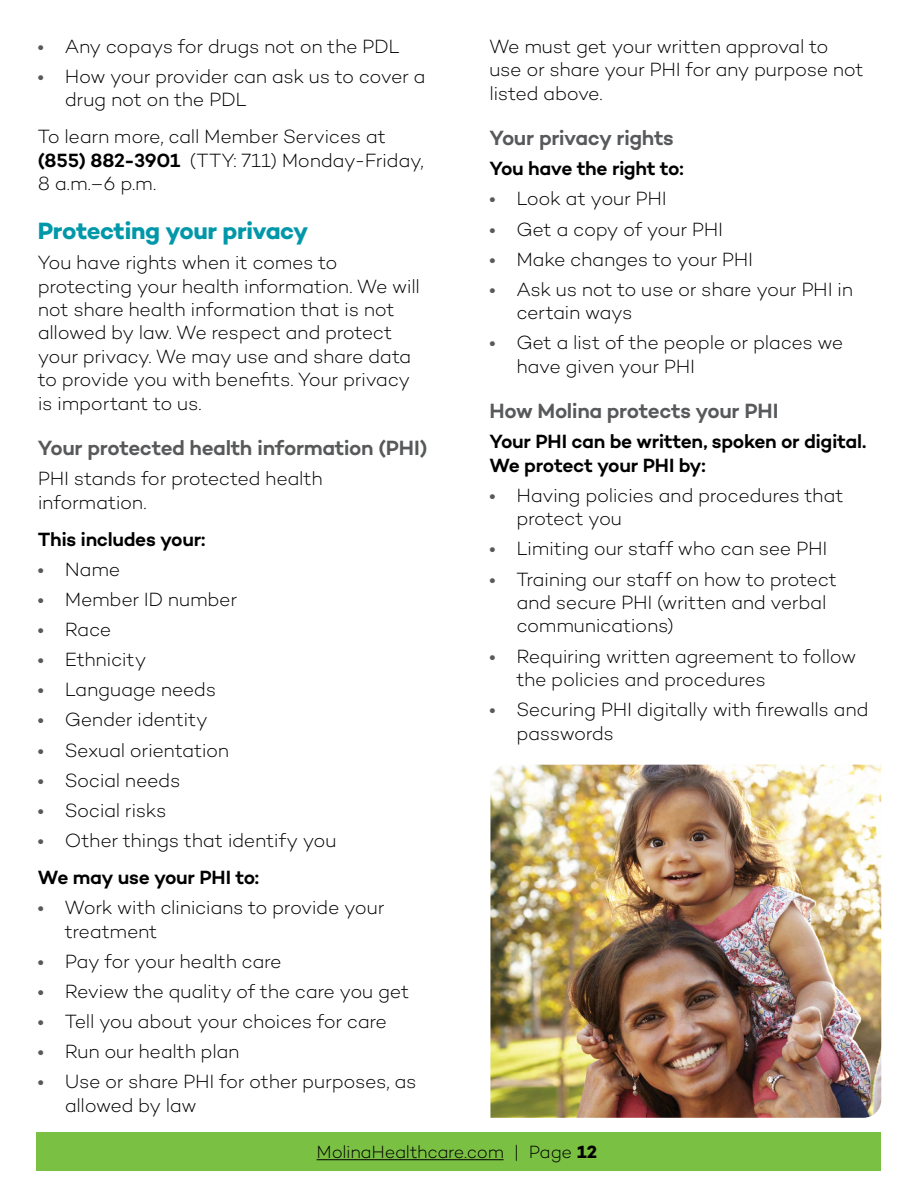
<style>
.page{position:relative;width:918px;height:1188px;background:#fff}
.page>*{position:absolute;margin:0;border:0;box-sizing:border-box;transform-origin:0 0}
.t1{font:700 24px "Campton";letter-spacing:-.02em;color:#0098a9}
.t2{font:600 21px "Campton";letter-spacing:-.02em;color:#58595b}
.t3{font:300 19.5px/23.4px "Campton";letter-spacing:-.02em;color:#000}
.t4{font:600 19.5px/23.4px "Campton";letter-spacing:-.02em;color:#000}
.t5{font:300 18px "Campton";letter-spacing:-.02em;color:#000}
.s1{font-weight:600;font-size:18px;color:#58595b}
.s2{font-weight:600}
.s3{font-weight:700}
</style>
<div class="page">
<div style="left:37px;top:1132px;width:844px;height:39px;background:#7ac143"></div>
<hr style="left:317px;top:1159px;width:187px;height:1px;background:#000">
<img style="left:490px;top:765px;width:391px;height:353px">
<p class="t3" style="left:38px;top:34px;width:364px"><span class="s1">•</span> Any copays for drugs not on the PDL</p>
<p class="t3" style="left:65px;top:64px;width:362px;text-indent:-27px"><span class="s1">•</span> How your provider can ask us to cover a drug not on the PDL</p>
<p class="t3" style="left:38px;top:125px;width:388px">To learn more, call Member Services at <span class="s2">(855) 882-3901</span> (TTY: 711) Monday-Friday,<br>8 a.m.–6 p.m.</p>
<h2 class="t1" style="left:38px;top:216px;width:272px">Protecting your privacy</h2>
<p class="t3" style="left:38px;top:251px;width:384px">You have rights when it comes to protecting your health information. We will not share health information that is not allowed by law. We respect and protect your privacy. We may use and share data to provide you with benefts. Your privacy is important to us.</p>
<p class="t2" style="left:38px;top:435px;width:391px">Your protected health information (PHI)</p>
<p class="t3" style="left:38px;top:467px;width:286px">PHI stands for protected health information.</p>
<p class="t4" style="left:38px;top:527px;width:169px">This includes your:</p>
<p class="t3" style="left:38px;top:557px;width:84px"><span class="s1">•</span> Name</p>
<p class="t3" style="left:38px;top:587px;width:201px"><span class="s1">•</span> Member ID number</p>
<p class="t3" style="left:38px;top:617px;width:75px"><span class="s1">•</span> Race</p>
<p class="t3" style="left:38px;top:647px;width:110px"><span class="s1">•</span> Ethnicity</p>
<p class="t3" style="left:38px;top:678px;width:180px"><span class="s1">•</span> Language needs</p>
<p class="t3" style="left:38px;top:708px;width:172px"><span class="s1">•</span> Gender identity</p>
<p class="t3" style="left:38px;top:738px;width:193px"><span class="s1">•</span> Sexual orientation</p>
<p class="t3" style="left:38px;top:768px;width:144px"><span class="s1">•</span> Social needs</p>
<p class="t3" style="left:38px;top:798px;width:130px"><span class="s1">•</span> Social risks</p>
<p class="t3" style="left:38px;top:822px;width:300px;line-height:36.9px"><span class="s1">•</span> Other things that identify you<br><span class="s2">We may use your PHI to:</span></p>
<p class="t3" style="left:65px;top:895px;width:321px;text-indent:-27px"><span class="s1">•</span> Work with clinicians to provide your treatment</p>
<p class="t3" style="left:38px;top:949px;width:245px"><span class="s1">•</span> Pay for your health care</p>
<p class="t3" style="left:38px;top:979px;width:373px"><span class="s1">•</span> Review the quality of the care you get</p>
<p class="t3" style="left:38px;top:1009px;width:351px"><span class="s1">•</span> Tell you about your choices for care</p>
<p class="t3" style="left:38px;top:1039px;width:203px"><span class="s1">•</span> Run our health plan</p>
<p class="t3" style="left:65px;top:1070px;width:353px;text-indent:-27px"><span class="s1">•</span> Use or share PHI for other purposes, as allowed by law</p>
<p class="t3" style="left:489px;top:34px;width:376px">We must get your written approval to use or share your PHI for any purpose not listed above.</p>
<p class="t2" style="left:489px;top:125px;width:186px">Your privacy rights</p>
<p class="t4" style="left:489px;top:156px;width:196px">You have the right to:</p>
<p class="t3" style="left:489px;top:187px;width:179px"><span class="s1">•</span> Look at your PHI</p>
<p class="t3" style="left:489px;top:217px;width:235px"><span class="s1">•</span> Get a copy of your PHI</p>
<p class="t3" style="left:489px;top:247px;width:265px"><span class="s1">•</span> Make changes to your PHI</p>
<p class="t3" style="left:516px;top:277px;width:338px;text-indent:-27px"><span class="s1">•</span> Ask us not to use or share your PHI in certain ways</p>
<p class="t3" style="left:516px;top:331px;width:329px;text-indent:-27px"><span class="s1">•</span> Get a list of the people or places we have given your PHI</p>
<p class="t2" style="left:489px;top:398px;width:291px">How Molina protects your PHI</p>
<p class="t4" style="left:489px;top:430px;width:378px">Your PHI can be written, spoken or digital.<br>We protect your PHI by:</p>
<p class="t3" style="left:516px;top:483px;width:329px;text-indent:-27px"><span class="s1">•</span> Having policies and procedures that protect you</p>
<p class="t3" style="left:489px;top:537px;width:340px"><span class="s1">•</span> Limiting our staff who can see PHI</p>
<p class="t3" style="left:516px;top:567px;width:322px;text-indent:-27px"><span class="s1">•</span> Training our staff on how to protect and secure PHI (written and verbal communications)</p>
<p class="t3" style="left:516px;top:644px;width:341px;text-indent:-27px"><span class="s1">•</span> Requiring written agreement to follow the policies and procedures</p>
<p class="t3" style="left:516px;top:697px;width:354px;text-indent:-27px"><span class="s1">•</span> Securing PHI digitally with frewalls and passwords</p>
<p class="t5" style="left:317px;top:1141px;width:282px">MolinaHealthcare.com | Page <span class="s3">12</span></p>
</div>
